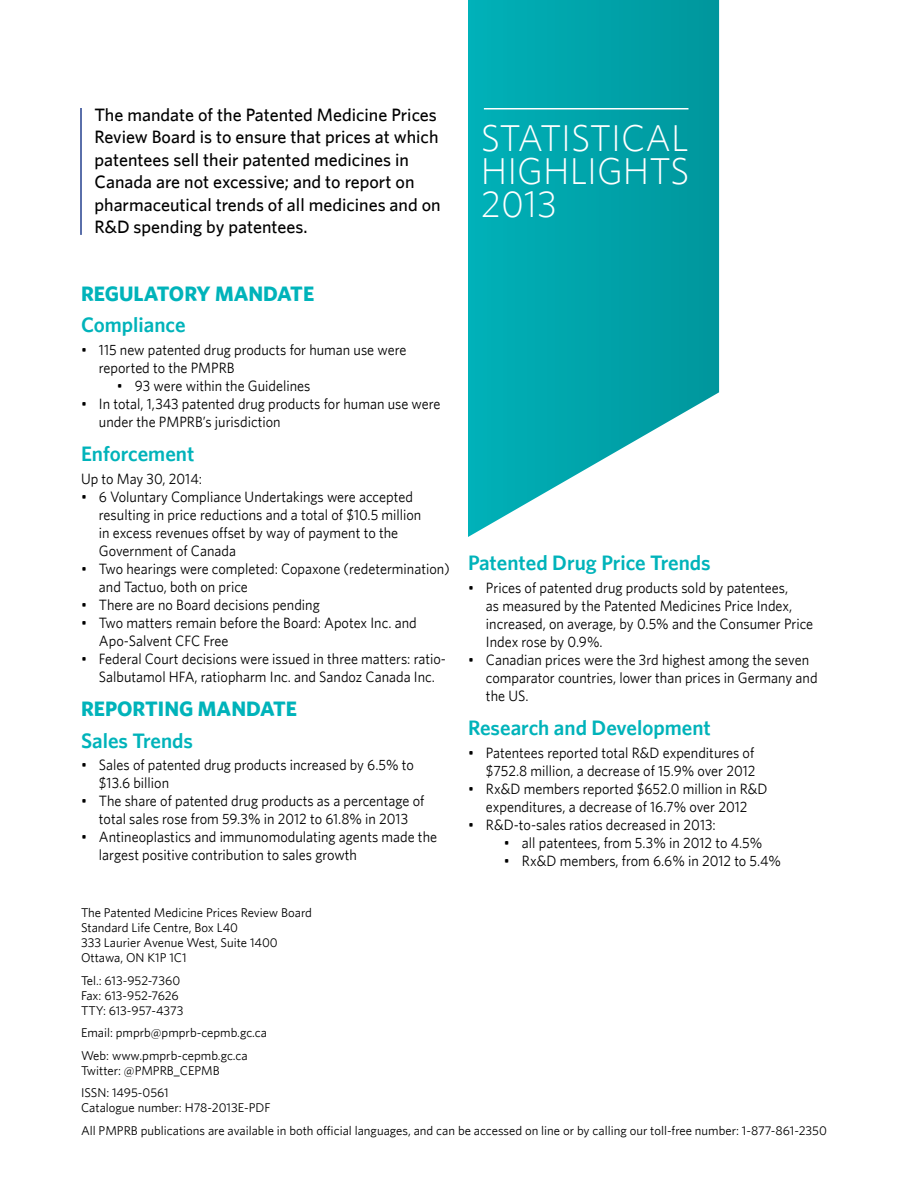
<style>
.page{position:relative;width:918px;height:1188px;background:#fff}
.page>*{position:absolute;margin:0;border:0;box-sizing:border-box;transform-origin:0 0}
.t1{font:300 37.5px/33px "Whitney";color:#fff}
.t2{font:600 21px "Whitney";color:#00b3ba}
.t3{font:700 21px "Whitney";color:#00b3ba}
.t4{font:500 18px/22.5px "Whitney";color:#000}
.t5{font:15px/18px "Whitney";color:#000;scale:.95 1}
.t6{font:12.75px/15px "Whitney";color:#000}
</style>
<div class="page">
<svg style="left:468px;top:0;width:251px;height:537px;background:#22b0b6"></svg>
<hr style="left:484px;top:108px;width:204px;height:2px;background:#fff">
<hr style="left:80px;top:108px;width:2px;height:127px;background:#25408f">
<p class="t4" style="left:94px;top:103px;width:348px">The mandate of the Patented Medicine Prices Review Board is to ensure that prices at which patentees sell their patented medicines in Canada are not excessive; and to report on pharmaceutical trends of all medicines and on R&amp;D spending by patentees.</p>
<h2 class="t3" style="left:81px;top:281px;width:235px">REGULATORY MANDATE</h2>
<h2 class="t2" style="left:81px;top:312px;width:106px">Compliance</h2>
<p class="t5" style="left:99px;top:340px;width:325px;text-indent:-18px">• 115 new patented drug products for human use were reported to the PMPRB</p>
<p class="t5" style="left:117px;top:376px;width:205px">• 93 were within the Guidelines</p>
<p class="t5" style="left:99px;top:394px;width:361px;text-indent:-18px">• In total, 1,343 patented drug products for human use were under the PMPRB’s jurisdiction</p>
<h2 class="t2" style="left:81px;top:441px;width:115px">Enforcement</h2>
<p class="t5" style="left:81px;top:469px;width:129px">Up to May 30, 2014:</p>
<p class="t5" style="left:99px;top:487px;width:341px;text-indent:-18px">• 6 Voluntary Compliance Undertakings were accepted resulting in price reductions and a total of $10.5 million in excess revenues offset by way of payment to the Government of Canada</p>
<p class="t5" style="left:99px;top:559px;width:371px;text-indent:-18px">• Two hearings were completed: Copaxone (redetermination) and Tactuo, both on price</p>
<p class="t5" style="left:81px;top:595px;width:253px">• There are no Board decisions pending</p>
<p class="t5" style="left:99px;top:613px;width:336px;text-indent:-18px">• Two matters remain before the Board: Apotex Inc. and<br>Apo-Salvent CFC Free</p>
<p class="t5" style="left:81px;top:649px;width:386px;text-align:center">• Federal Court decisions were issued in three matters: ratio-<br>Salbutamol HFA, ratiopharm Inc. and Sandoz Canada Inc.</p>
<h2 class="t3" style="left:81px;top:696px;width:218px">REPORTING MANDATE</h2>
<h2 class="t2" style="left:81px;top:728px;width:114px">Sales Trends</h2>
<p class="t5" style="left:99px;top:756px;width:333px;text-indent:-18px">• Sales of patented drug products increased by 6.5% to $13.6 billion</p>
<p class="t5" style="left:81px;top:792px;width:363px;text-align:center">• The share of patented drug products as a percentage of total sales rose from 59.3% in 2012 to 61.8% in 2013</p>
<p class="t5" style="left:99px;top:828px;width:357px;text-indent:-18px">• Antineoplastics and immunomodulating agents made the largest positive contribution to sales growth</p>
<h1 class="t1" style="left:481px;top:121px;width:186px;text-indent:80px">ISTICAL<br>HIGHLIGHTS<br>2013</h1>
<h1 class="t1" style="left:481px;top:121px;width:26px">STAT</h1>
<h2 class="t2" style="left:468px;top:550px;width:244px">Patented Drug Price Trends</h2>
<p class="t5" style="left:486px;top:578px;width:346px;text-indent:-18px">• Prices of patented drug products sold by patentees,<br>as measured by the Patented Medicines Price Index, increased, on average, by 0.5% and the Consumer Price Index rose by 0.9%.</p>
<p class="t5" style="left:486px;top:650px;width:351px;text-indent:-18px">• Canadian prices were the 3rd highest among the seven comparator countries, lower than prices in Germany and the US.</p>
<h2 class="t2" style="left:468px;top:715px;width:244px">Research and Development</h2>
<p class="t5" style="left:468px;top:743px;width:304px;text-align:right">• Patentees reported total R&amp;D expenditures of $752.8 million, a decrease of 15.9% over 2012</p>
<p class="t5" style="left:468px;top:779px;width:317px;text-align:center">• Rx&amp;D members reported $652.0 million in R&amp;D expenditures, a decrease of 16.7% over 2012</p>
<p class="t5" style="left:468px;top:815px;width:262px">• R&amp;D-to-sales ratios decreased in 2013:</p>
<p class="t5" style="left:504px;top:833px;width:274px">• all patentees, from 5.3% in 2012 to 4.5%</p>
<p class="t5" style="left:504px;top:851px;width:293px">• Rx&amp;D members, from 6.6% in 2012 to 5.4%</p>
<p class="t6" style="left:81px;top:905px;width:232px">The Patented Medicine Prices Review Board<br>Standard Life Centre, Box L40<br>333 Laurier Avenue West, Suite 1400<br>Ottawa, ON K1P 1C1</p>
<p class="t6" style="left:81px;top:973px;width:104px">Tel.: 613-952-7360<br>Fax: 613-952-7626<br>TTY: 613-957-4373</p>
<p class="t6" style="left:81px;top:1021px;width:188px;line-height:22.5px">Email: pmprb@pmprb-cepmb.gc.ca<br>Web: www.pmprb-cepmb.gc.ca</p>
<p class="t6" style="left:81px;top:1059px;width:140px;line-height:22.5px">Twitter: @PMPRB_CEPMB<br>ISSN: 1495-0561</p>
<p class="t6" style="left:81px;top:1096px;width:747px;line-height:22.5px">Catalogue number: H78-2013E-PDF<br>All PMPRB publications are available in both official languages, and can be accessed on line or by calling our toll-free number: 1-877-861-2350</p>
</div>
